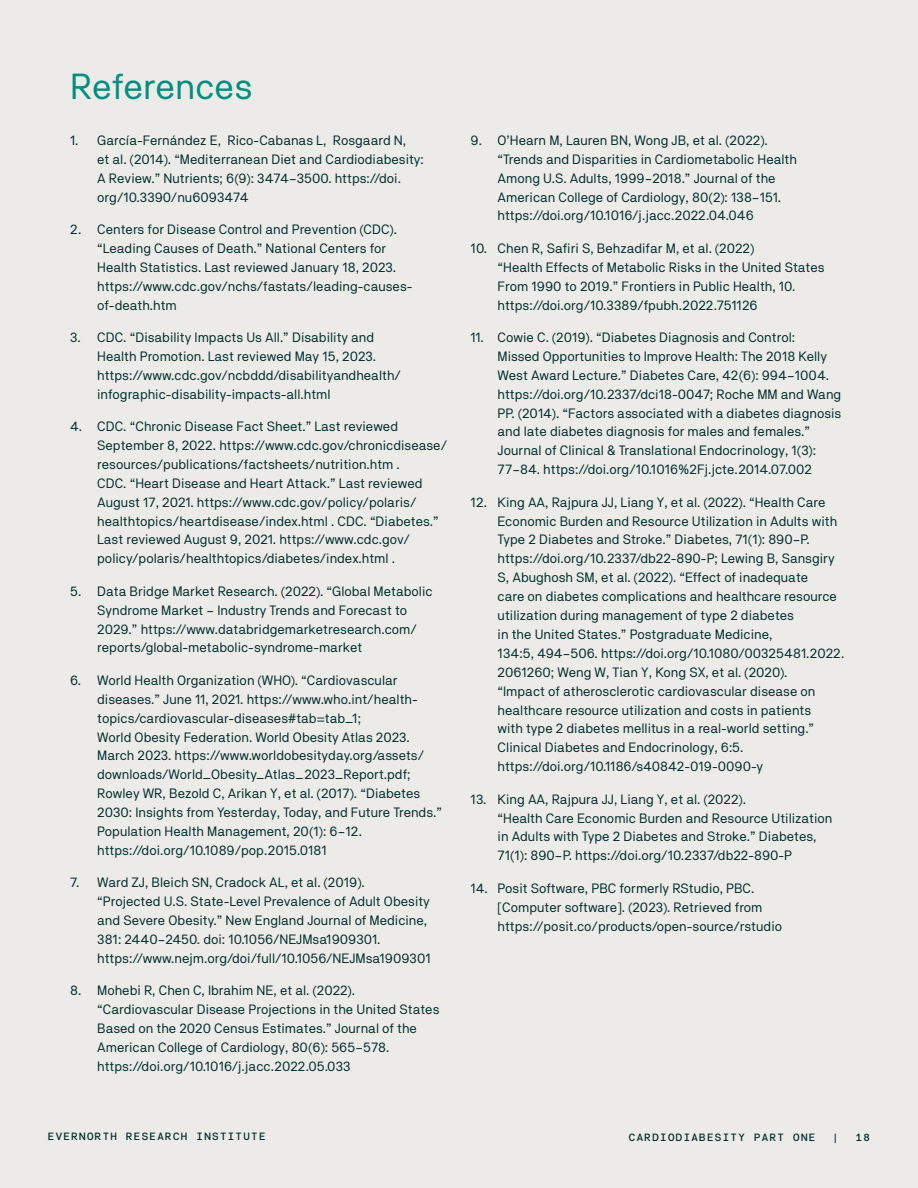
<style>
.page{position:relative;width:918px;height:1188px;background:#edebe7}
.page>*{position:absolute;margin:0;border:0;box-sizing:border-box;transform-origin:0 0}
.Headline{font:36px "NB Akademie";color:#008f83}
.t1{font:13.5px/18.9px "NB Akademie";color:#002f32}
.t2{font:10.5px "NB Akademie Mono";color:#002f32}
</style>
<div class="page">
<h2 class="Headline" style="left:70px;top:65px;width:184px">References</h2>
<p class="t1" style="left:97px;top:130px;width:328px;text-indent:-27px">1. García-Fernández E, Rico-Cabanas L, Rosgaard N,<br>et al. (2014). “Mediterranean Diet and Cardiodiabesity:<br>A Review.” Nutrients; 6(9): 3474–3500. https://doi. org/10.3390/nu6093474</p>
<p class="t1" style="left:97px;top:220px;width:317px;text-indent:-27px">2. Centers for Disease Control and Prevention (CDC). “Leading Causes of Death.” National Centers for Health Statistics. Last reviewed January 18, 2023. https://www.cdc.gov/nchs/fastats/leading-causes&shy;of-death.htm</p>
<p class="t1" style="left:97px;top:328px;width:305px;text-indent:-27px">3. CDC. “Disability Impacts Us All.” Disability and Health Promotion. Last reviewed May 15, 2023. https://www.cdc.gov/ncbddd/disabilityandhealth/ infographic-disability-impacts-all.html</p>
<p class="t1" style="left:97px;top:417px;width:351px;text-indent:-27px">4. CDC. “Chronic Disease Fact Sheet.” Last reviewed September 8, 2022. https://www.cdc.gov/chronicdisease/ resources/publications/factsheets/nutrition.htm .<br>CDC. “Heart Disease and Heart Attack.” Last reviewed August 17, 2021. https://www.cdc.gov/policy/polaris/ healthtopics/heartdisease/index.html . CDC. “Diabetes.” Last reviewed August 9, 2021. https://www.cdc.gov/ policy/polaris/healthtopics/diabetes/index.html .</p>
<p class="t1" style="left:97px;top:581px;width:337px;text-indent:-27px">5. Data Bridge Market Research. (2022). “Global Metabolic Syndrome Market – Industry Trends and Forecast to 2029.” https://www.databridgemarketresearch.com/ reports/global-metabolic-syndrome-market</p>
<p class="t1" style="left:97px;top:670px;width:346px;text-indent:-27px">6. World Health Organization (WHO). “Cardiovascular diseases.” June 11, 2021. https://www.who.int/health&shy;topics/cardiovascular-diseases#tab=tab_1;<br>World Obesity Federation. World Obesity Atlas 2023.<br>March 2023. https://www.worldobesityday.org/assets/ downloads/World_Obesity_Atlas_2023_Report.pdf; Rowley WR, Bezold C, Arikan Y, et al. (2017). “Diabetes 2030: Insights from Yesterday, Today, and Future Trends.” Population Health Management, 20(1): 6–12. https://doi.org/10.1089/pop.2015.0181</p>
<p class="t1" style="left:97px;top:873px;width:335px;text-indent:-27px">7. Ward ZJ, Bleich SN, Cradock AL, et al. (2019). “Projected U.S. State-Level Prevalence of Adult Obesity and Severe Obesity.” New England Journal of Medicine, 381: 2440–2450. doi: 10.1056/NEJMsa1909301. https://www.nejm.org/doi/full/10.1056/NEJMsa1909301</p>
<p class="t1" style="left:97px;top:981px;width:344px;text-indent:-27px">8. Mohebi R, Chen C, Ibrahim NE, et al. (2022). “Cardiovascular Disease Projections in the United States Based on the 2020 Census Estimates.” Journal of the American College of Cardiology, 80(6): 565–578. https://doi.org/10.1016/j.jacc.2022.05.033</p>
<p class="t1" style="left:498px;top:130px;width:301px;text-indent:-27px">9. O’Hearn M, Lauren BN, Wong JB, et al. (2022). “Trends and Disparities in Cardiometabolic Health Among U.S. Adults, 1999–2018.” Journal of the American College of Cardiology, 80(2): 138–151. https://doi.org/10.1016/j.jacc.2022.04.046</p>
<p class="t1" style="left:498px;top:238px;width:329px;text-indent:-27px">10. Chen R, Safiri S, Behzadifar M, et al. (2022)<br>“Health Effects of Metabolic Risks in the United States From 1990 to 2019.” Frontiers in Public Health, 10. https://doi.org/10.3389/fpubh.2022.751126</p>
<p class="t1" style="left:498px;top:328px;width:345px;text-indent:-27px">11. Cowie C. (2019). “Diabetes Diagnosis and Control:<br>Missed Opportunities to Improve Health: The 2018 Kelly West Award Lecture.” Diabetes Care, 42(6): 994–1004. https://doi.org/10.2337/dci18-0047; Roche MM and Wang PP. (2014). “Factors associated with a diabetes diagnosis and late diabetes diagnosis for males and females.” Journal of Clinical &amp; Translational Endocrinology, 1(3):<br>77–84. https://doi.org/10.1016%2Fj.jcte.2014.07.002</p>
<p class="t1" style="left:498px;top:492px;width:348px;text-indent:-27px">12. King AA, Rajpura JJ, Liang Y, et al. (2022). “Health Care Economic Burden and Resource Utilization in Adults with Type 2 Diabetes and Stroke.” Diabetes, 71(1): 890–P. https://doi.org/10.2337/db22-890-P; Lewing B, Sansgiry S, Abughosh SM, et al. (2022). “Effect of inadequate<br>care on diabetes complications and healthcare resource utilization during management of type 2 diabetes<br>in the United States.” Postgraduate Medicine,<br>134:5, 494–506. https://doi.org/10.1080/00325481.2022.<br>2061260; Weng W, Tian Y, Kong SX, et al. (2020).<br>“Impact of atherosclerotic cardiovascular disease on healthcare resource utilization and costs in patients<br>with type 2 diabetes mellitus in a real-world setting.” Clinical Diabetes and Endocrinology, 6:5. https://doi.org/10.1186/s40842-019-0090-y</p>
<p class="t1" style="left:498px;top:789px;width:336px;text-indent:-27px">13. King AA, Rajpura JJ, Liang Y, et al. (2022).<br>“Health Care Economic Burden and Resource Utilization in Adults with Type 2 Diabetes and Stroke.” Diabetes, 71(1): 890–P. https://doi.org/10.2337/db22-890-P</p>
<p class="t1" style="left:498px;top:878px;width:286px;text-indent:-27px">14. Posit Software, PBC formerly RStudio, PBC. [Computer software]. (2023). Retrieved from https://posit.co/products/open-source/rstudio</p>
<p class="t2" style="left:47px;top:1130px;width:221px">EVERNORTH RESEARCH INSTITUTE</p>
<p class="t2" style="left:628px;top:1131px;width:189px">CARDIODIABESITY PART ONE</p>
<p class="t2" style="left:832px;top:1131px;width:9px">|</p>
<p class="t2" style="left:855px;top:1131px;width:17px">18</p>
</div>
